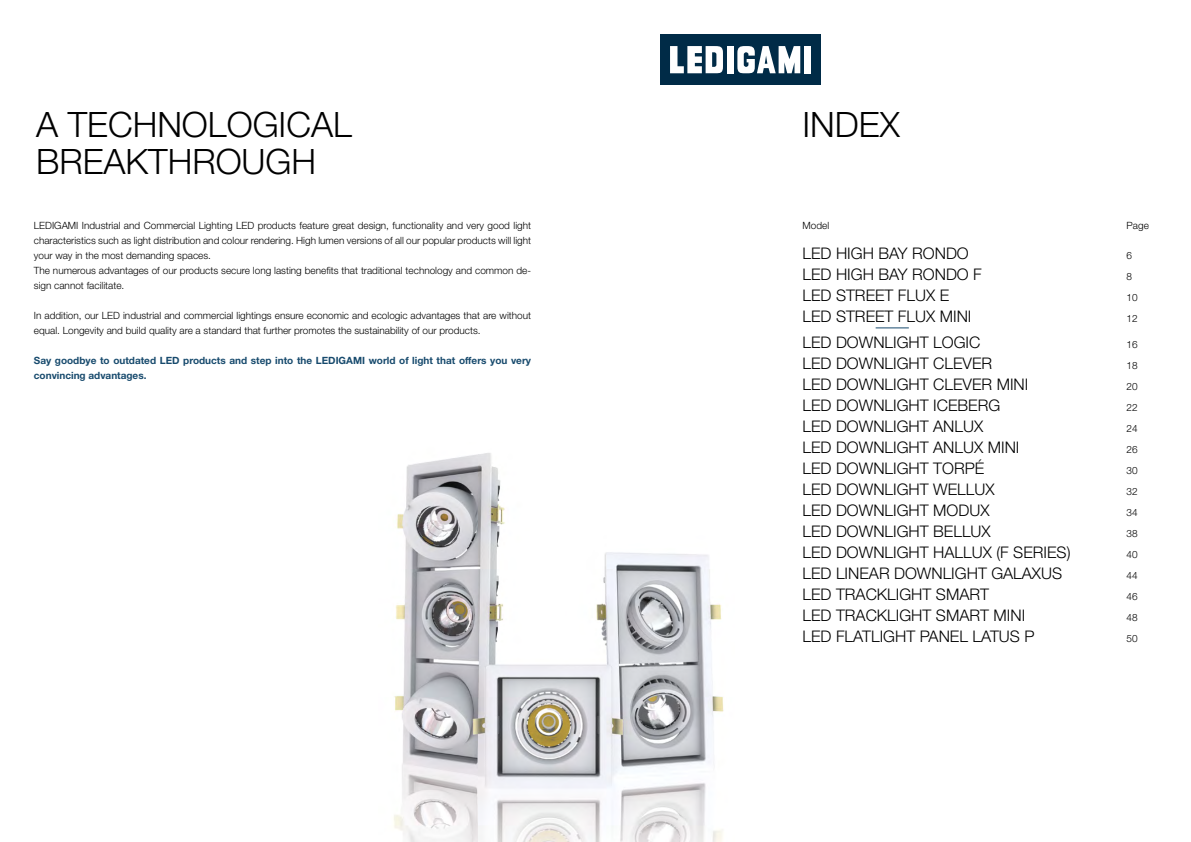
<style>
.page{position:relative;width:1191px;height:842px;background:#fff}
.page>*{position:absolute;margin:0;border:0;box-sizing:border-box;transform-origin:0 0}
.t1{font:300 35px "Helvetica Neue LT Std";color:#000}
.t2{font:300 16px "Helvetica Neue LT Std";color:#000}
.t3{font:300 10px/15px "Helvetica Neue LT Std";color:#000}
.t4{font:700 10px/15px "Helvetica Neue LT Std";color:#174a6d}
</style>
<div class="page">
<div style="left:660px;top:34px;width:160px;height:50px;background:#002b47"></div>
<svg style="left:670px;top:46px;width:53px;height:27px"></svg>
<div style="left:727px;top:46px;width:6px;height:27px;background:#fff"></div>
<div style="left:804px;top:46px;width:6px;height:27px;background:#fff"></div>
<svg style="left:737px;top:46px;width:63px;height:27px"></svg>
<hr style="left:875px;top:328px;width:34px;height:1px;background:#174a6d">
<img style="left:394px;top:453px;width:330px;height:389px">
<h1 class="t1" style="left:36px;top:103px;width:119px">atechnologi</h1>
<h1 class="t1" style="left:286px;top:103px;width:47px">cal</h1>
<h1 class="t1" style="left:36px;top:140px;width:24px">breakthrough</h1>
<p class="t3" style="left:34px;top:217px;width:499px">LEDIGAMI Industrial and Commercial Lighting LED products feature great design, functionality and very good light characteristics such as light distribution and colour rendering. High lumen versions of all our popular products will light your way in the most demanding spaces.<br>The numerous advantages of our products secure long lasting benefits that traditional technology and common de&shy;sign cannot facilitate.</p>
<p class="t3" style="left:34px;top:307px;width:499px">In addition, our LED industrial and commercial lightings ensure economic and ecologic advantages that are without equal. Longevity and build quality are a standard that further promotes the sustainability of our products.</p>
<p class="t4" style="left:34px;top:352px;width:499px">Say goodbye to outdated LED products and step into the LEDIGAMI world of light that offers you very convincing advantages.</p>
<h1 class="t1" style="left:802px;top:103px;width:99px">INDEX</h1>
<p class="t3" style="left:802px;top:217px;width:28px">Model</p>
<p class="t3" style="left:1126px;top:217px;width:24px">Page</p>
<h2 class="t2" style="left:802px;top:243px;width:168px">LED HIGH BAY RONDO</h2>
<p class="t3" style="left:1126px;top:247px;width:7px">6</p>
<h2 class="t2" style="left:802px;top:264px;width:181px">LED HIGH BAY RONDO F</h2>
<p class="t3" style="left:1126px;top:268px;width:7px">8</p>
<h2 class="t2" style="left:802px;top:285px;width:148px">LED STREET FLUX E</h2>
<p class="t3" style="left:1126px;top:289px;width:13px">10</p>
<h2 class="t2" style="left:802px;top:306px;width:170px">LED STREET FLUX MINI</h2>
<p class="t3" style="left:1126px;top:310px;width:13px">12</p>
<h2 class="t2" style="left:802px;top:332px;width:198px">LED DOWNLIGHT LOGIC</h2>
<p class="t3" style="left:1126px;top:336px;width:13px">16</p>
<h2 class="t2" style="left:802px;top:353px;width:191px">LED DOWNLIGHT CLEVER</h2>
<p class="t3" style="left:1126px;top:357px;width:13px">18</p>
<h2 class="t2" style="left:802px;top:374px;width:227px">LED DOWNLIGHT CLEVER MINI</h2>
<p class="t3" style="left:1126px;top:378px;width:13px">20</p>
<h2 class="t2" style="left:802px;top:395px;width:199px">LED DOWNLIGHT ICEBERG</h2>
<p class="t3" style="left:1126px;top:399px;width:13px">22</p>
<h2 class="t2" style="left:802px;top:416px;width:182px">LED DOWNLIGHT ANLUX</h2>
<p class="t3" style="left:1126px;top:420px;width:13px">24</p>
<h2 class="t2" style="left:802px;top:437px;width:218px">LED DOWNLIGHT ANLUX MINI</h2>
<p class="t3" style="left:1126px;top:441px;width:13px">26</p>
<h2 class="t2" style="left:802px;top:458px;width:183px">LED DOWNLIGHT TORPÉ</h2>
<p class="t3" style="left:1126px;top:462px;width:13px">30</p>
<h2 class="t2" style="left:802px;top:479px;width:194px">LED DOWNLIGHT WELLUX</h2>
<p class="t3" style="left:1126px;top:483px;width:13px">32</p>
<h2 class="t2" style="left:802px;top:500px;width:188px">LED DOWNLIGHT MODUX</h2>
<p class="t3" style="left:1126px;top:504px;width:13px">34</p>
<h2 class="t2" style="left:802px;top:521px;width:190px">LED DOWNLIGHT BELLUX</h2>
<p class="t3" style="left:1126px;top:525px;width:13px">38</p>
<h2 class="t2" style="left:802px;top:542px;width:269px">LED DOWNLIGHT HALLUX (F SERIES)</h2>
<p class="t3" style="left:1126px;top:546px;width:13px">40</p>
<h2 class="t2" style="left:802px;top:563px;width:261px">LED LINEAR DOWNLIGHT GALAXUS</h2>
<p class="t3" style="left:1126px;top:567px;width:13px">44</p>
<h2 class="t2" style="left:802px;top:584px;width:188px">LED TRACKLIGHT SMART</h2>
<p class="t3" style="left:1126px;top:588px;width:13px">46</p>
<h2 class="t2" style="left:802px;top:605px;width:224px">LED TRACKLIGHT SMART MINI</h2>
<p class="t3" style="left:1126px;top:609px;width:13px">48</p>
<h2 class="t2" style="left:802px;top:626px;width:233px">LED FLATLIGHT PANEL LATUS P</h2>
<p class="t3" style="left:1126px;top:630px;width:13px">50</p>
</div>
